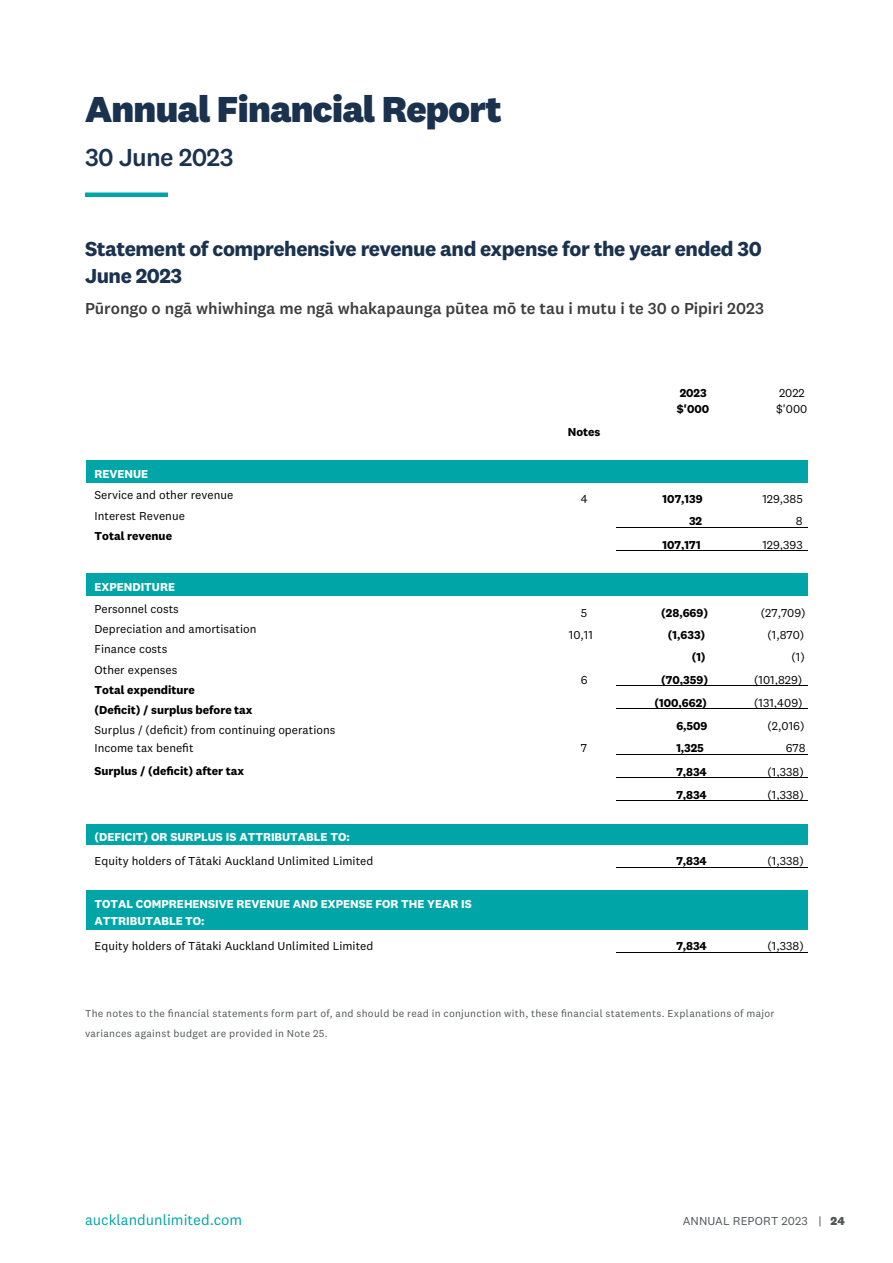
<style>
.page{position:relative;width:893px;height:1263px;background:#fff}
.page>*{position:absolute;margin:0;border:0;box-sizing:border-box;transform-origin:0 0}
.Page_Heading{font:800 37.5px "National 2";letter-spacing:-.02em;color:#1b324f}
.Pull_quote{font:500 25.5px "National 2";letter-spacing:-.025em;color:#1b324f}
.Paragraph_Style_1{font:700 21px/27px "National 2";letter-spacing:-.02em;color:#1b324f}
.NEW_Sub_Heading{font:500 16.5px "National 2";color:#3e3e3f}
.t1{font:700 15.75px "Arial";color:#000}
.t2{font:15px "National 2";color:#00a6a7}
.t3{font:12px/20.2px "National 2";color:#000}
.t4{font:700 12px/16.5px "National 2";color:#000}
.t5{font:700 12px/16.5px "National 2";color:#fff}
.t6{font:12px "National 2";letter-spacing:.005em;color:#545557}
.Contents_style{font:10.5px/19.5px "National 2";letter-spacing:.03em;color:#545557}
.s1{font-weight:700}
.s2{font-weight:400}
.s3{font-weight:700;color:#fff}
.s4{font-weight:800}
</style>
<div class="page">
<div style="left:85px;top:192px;width:83px;height:5px;background:#00a6a7"></div>
<div style="left:86px;top:460px;width:466px;height:22px;background:#00a6a7"></div>
<div style="left:552px;top:460px;width:64px;height:22px;background:#00a6a7"></div>
<div style="left:616px;top:460px;width:99px;height:22px;background:#00a6a7"></div>
<div style="left:715px;top:460px;width:93px;height:22px;background:#00a6a7"></div>
<hr style="left:616px;top:527px;width:99px;height:1px;background:#000">
<hr style="left:716px;top:527px;width:92px;height:1px;background:#000">
<hr style="left:616px;top:550px;width:99px;height:1px;background:#000">
<hr style="left:716px;top:550px;width:92px;height:1px;background:#000">
<div style="left:86px;top:573px;width:466px;height:23px;background:#00a6a7"></div>
<div style="left:552px;top:573px;width:64px;height:23px;background:#00a6a7"></div>
<div style="left:616px;top:573px;width:99px;height:23px;background:#00a6a7"></div>
<div style="left:715px;top:573px;width:93px;height:23px;background:#00a6a7"></div>
<hr style="left:616px;top:685px;width:99px;height:1px;background:#000">
<hr style="left:716px;top:685px;width:92px;height:1px;background:#000">
<hr style="left:616px;top:708px;width:99px;height:1px;background:#000">
<hr style="left:716px;top:708px;width:92px;height:1px;background:#000">
<hr style="left:616px;top:754px;width:99px;height:1px;background:#000">
<hr style="left:716px;top:754px;width:92px;height:1px;background:#000">
<hr style="left:616px;top:777px;width:99px;height:1px;background:#000">
<hr style="left:716px;top:777px;width:92px;height:1px;background:#000">
<hr style="left:616px;top:800px;width:99px;height:1px;background:#000">
<hr style="left:716px;top:800px;width:92px;height:1px;background:#000">
<div style="left:86px;top:824px;width:466px;height:20px;background:#00a6a7"></div>
<div style="left:552px;top:824px;width:64px;height:20px;background:#00a6a7"></div>
<div style="left:616px;top:824px;width:99px;height:20px;background:#00a6a7"></div>
<div style="left:715px;top:824px;width:93px;height:20px;background:#00a6a7"></div>
<hr style="left:616px;top:867px;width:99px;height:1px;background:#000">
<hr style="left:716px;top:867px;width:92px;height:1px;background:#000">
<div style="left:86px;top:890px;width:466px;height:39px;background:#00a6a7"></div>
<div style="left:552px;top:890px;width:64px;height:39px;background:#00a6a7"></div>
<div style="left:616px;top:890px;width:99px;height:39px;background:#00a6a7"></div>
<div style="left:715px;top:890px;width:93px;height:39px;background:#00a6a7"></div>
<hr style="left:616px;top:952px;width:88px;height:1px;background:#000">
<svg style="left:704px;top:952px;width:12px;height:1px"></svg>
<hr style="left:716px;top:952px;width:88px;height:1px;background:#000">
<p class="Page_Heading" style="left:85px;top:86px;width:418px">Annual Financial Report</p>
<p class="Pull_quote" style="left:85px;top:142px;width:150px">30 June 2023</p>
<p class="Paragraph_Style_1" style="left:85px;top:235px;width:678px">Statement of comprehensive revenue and expense for the year ended 30<br>June 2023</p>
<p class="NEW_Sub_Heading" style="left:85px;top:299px;width:681px">Pūrongo o ngā whiwhinga me ngā whakapaunga pūtea mō te tau i mutu i te 30 o Pipiri 2023</p>
<p class="t1" style="left:95px;top:290px;width:680px">Pūrongo o ngā whiwhinga me ngā whakapaunga pūtea mō te tau i mutu i te 30 o Pipiri 2023</p>
<p class="t5" style="left:95px;top:465px;width:55px">REVENUE</p>
<p class="t3" style="left:95px;top:485px;width:140px">Service and other revenue<br>Interest Revenue<br><span class="s1">Total revenue</span></p>
<p class="t5" style="left:95px;top:579px;width:82px">EXPENDITURE</p>
<p class="t3" style="left:95px;top:598px;width:242px">Personnel costs<br>Depreciation and amortisation<br>Finance costs<br>Other expenses<br><span class="s1">Total expenditure<br>(Deficit) / surplus before tax<br></span>Surplus / (deficit) from continuing operations</p>
<p class="t4" style="left:95px;top:737px;width:151px;line-height:22.5px"><span class="s2">Income tax benefit<br></span>Surplus / (deficit) after tax</p>
<p class="t3" style="left:95px;top:824px;width:280px;line-height:24.6px"><span class="s3">(DEFICIT) OR SURPLUS IS ATTRIBUTABLE TO:<br></span>Equity holders of Tātaki Auckland Unlimited Limited</p>
<p class="t4" style="left:568px;top:423px;width:34px">Notes</p>
<p class="t4" style="left:677px;top:384px;width:34px">2023 $'000</p>
<p class="t3" style="left:776px;top:384px;width:33px;line-height:16.5px">2022 $'000</p>
<p class="t3" style="left:581px;top:489px;width:8px">4</p>
<p class="t4" style="left:663px;top:490px;width:42px">107,139</p>
<p class="t3" style="left:762px;top:489px;width:42px">129,385</p>
<p class="t4" style="left:689px;top:513px;width:15px">32</p>
<p class="t3" style="left:796px;top:511px;width:8px">8</p>
<p class="t4" style="left:663px;top:536px;width:40px">107,171</p>
<p class="t3" style="left:762px;top:534px;width:42px">129,393</p>
<p class="t3" style="left:581px;top:602px;width:8px">5</p>
<p class="t4" style="left:661px;top:604px;width:48px">(28,669)</p>
<p class="t3" style="left:761px;top:602px;width:46px">(27,709)</p>
<p class="t3" style="left:569px;top:625px;width:26px">10,11</p>
<p class="t4" style="left:668px;top:626px;width:39px">(1,633)</p>
<p class="t3" style="left:768px;top:625px;width:38px">(1,870)</p>
<p class="t4" style="left:692px;top:649px;width:15px">(1)</p>
<p class="t3" style="left:792px;top:647px;width:15px">(1)</p>
<p class="t3" style="left:581px;top:669px;width:8px">6</p>
<p class="t4" style="left:661px;top:671px;width:48px">(70,359)</p>
<p class="t3" style="left:754px;top:669px;width:50px">(101,829)</p>
<p class="t4" style="left:654px;top:694px;width:54px">(100,662)</p>
<p class="t3" style="left:754px;top:692px;width:50px">(131,409)</p>
<p class="t4" style="left:676px;top:717px;width:32px">6,509</p>
<p class="t3" style="left:768px;top:716px;width:38px">(2,016)</p>
<p class="t3" style="left:581px;top:738px;width:8px">7</p>
<p class="t4" style="left:676px;top:740px;width:29px">1,325</p>
<p class="t3" style="left:786px;top:738px;width:21px">678</p>
<p class="t4" style="left:676px;top:763px;width:32px">7,834</p>
<p class="t3" style="left:768px;top:761px;width:38px">(1,338)</p>
<p class="t4" style="left:676px;top:786px;width:32px">7,834</p>
<p class="t3" style="left:768px;top:784px;width:38px">(1,338)</p>
<p class="t4" style="left:676px;top:853px;width:32px">7,834</p>
<p class="t3" style="left:768px;top:851px;width:38px">(1,338)</p>
<p class="t5" style="left:95px;top:896px;width:379px">TOTAL COMPREHENSIVE REVENUE AND EXPENSE FOR THE YEAR IS<br>ATTRIBUTABLE TO:</p>
<p class="t3" style="left:95px;top:936px;width:280px">Equity holders of Tātaki Auckland Unlimited Limited</p>
<p class="t4" style="left:676px;top:937px;width:32px">7,834</p>
<p class="t3" style="left:768px;top:936px;width:38px">(1,338)</p>
<p class="Contents_style" style="left:85px;top:1004px;width:691px">The notes to the financial statements form part of, and should be read in conjunction with, these financial statements. Explanations of major variances against budget are provided in Note 25.</p>
<p class="t2" style="left:85px;top:1211px;width:159px">aucklandunlimited.com</p>
<p class="t6" style="left:683px;top:1214px;width:164px">ANNUAL REPORT 2023 | <span class="s4">24</span></p>
</div>
